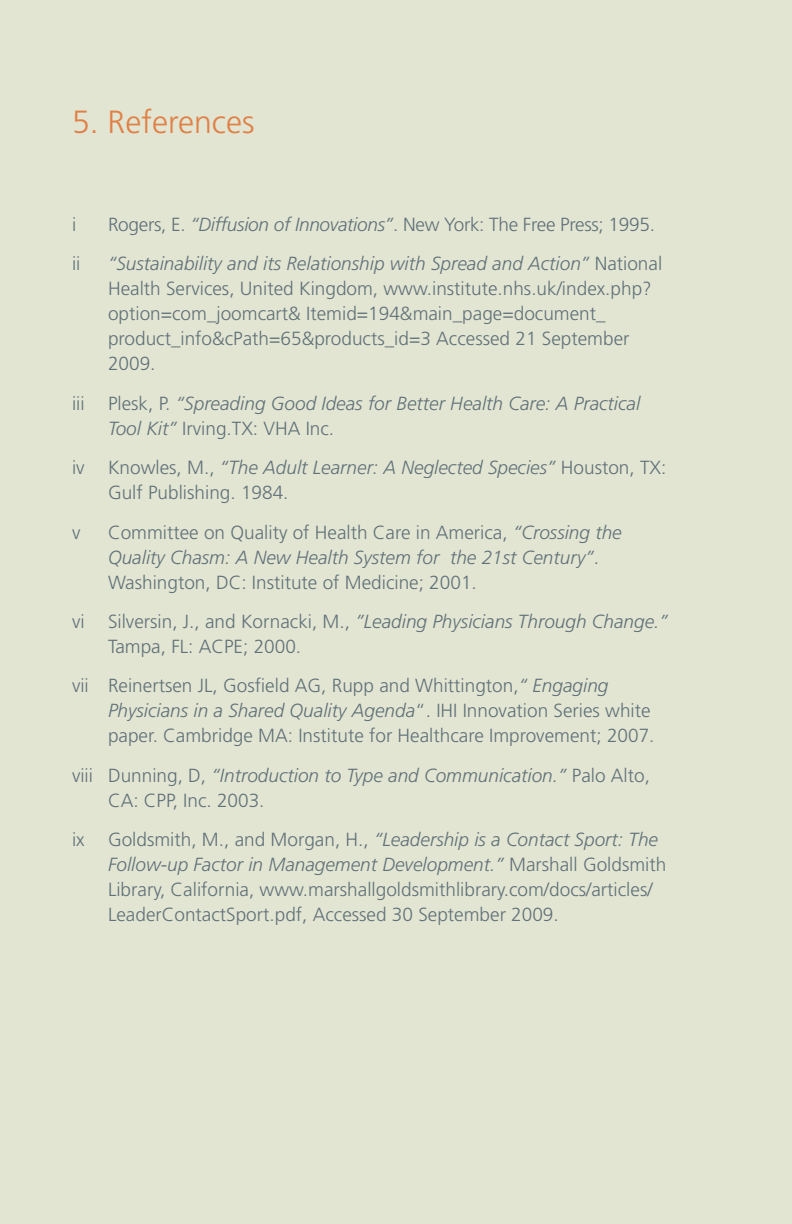
<style>
.page{position:relative;width:792px;height:1224px;background:#e1e5d2}
.page>*{position:absolute;margin:0;border:0;box-sizing:border-box;transform-origin:0 0}
.t1{font:300 32px "Frutiger";color:#e08046}
.t2{font:300 19px/25px "Frutiger";color:#627179}
.t3{font:italic 300 19px/25px "Frutiger";color:#627179}
.s1{font-style:italic}
.s2{font-style:normal}
</style>
<div class="page">
<h1 class="t1" style="left:72px;top:104px;width:184px">5. References</h1>
<p class="t2" style="left:72px;top:212px;width:6px">i</p>
<p class="t2" style="left:108px;top:212px;width:548px">Rogers, E. <span class="s1">“Diffusion of Innovations”</span>. New York: The Free Press; 1995.</p>
<p class="t2" style="left:72px;top:251px;width:10px">ii</p>
<p class="t2" style="left:108px;top:251px;width:556px"><span class="s1">“Sustainability and its Relationship with Spread and Action”</span> National Health Services, United Kingdom, www.institute.nhs.uk/index.php? option=com_joomcart&amp; Itemid=194&amp;main_page=document_ product_info&amp;cPath=65&amp;products_id=3 Accessed 21 September 2009.</p>
<p class="t3" style="left:108px;top:391px;width:534px;text-indent:-36px"><span class="s2">iii Plesk, P.</span> “Spreading Good Ideas for Better Health Care: A Practical<br>Tool Kit” <span class="s2">Irving.TX: VHA Inc.</span></p>
<p class="t2" style="left:108px;top:455px;width:560px;text-indent:-36px">iv Knowles, M., <span class="s1">“The Adult Learner: A Neglected Species”</span> Houston, TX:<br>Gulf Publishing. 1984.</p>
<p class="t2" style="left:72px;top:519px;width:10px">v</p>
<p class="t2" style="left:108px;top:519px;width:515px">Committee on Quality of Health Care in America, <span class="s1">“Crossing the<br>Quality Chasm: A New Health System for the 21st Century”</span>.<br>Washington, DC: Institute of Medicine; 2001.</p>
<p class="t2" style="left:108px;top:609px;width:561px;text-indent:-36px">vi Silversin, J., and Kornacki, M., <span class="s1">”Leading Physicians Through Change.”<br></span>Tampa, FL: ACPE; 2000.</p>
<p class="t2" style="left:108px;top:673px;width:548px;text-indent:-36px">vii Reinertsen JL, Gosfield AG, Rupp and Whittington,<span class="s1">“ Engaging<br>Physicians in a Shared Quality Agenda</span>“. IHI Innovation Series white paper. Cambridge MA: Institute for Healthcare Improvement; 2007.</p>
<p class="t2" style="left:108px;top:763px;width:543px;text-indent:-36px">viii Dunning, D, <span class="s1">“Introduction to Type and Communication.”</span> Palo Alto,<br>CA: CPP, Inc. 2003.</p>
<p class="t2" style="left:108px;top:827px;width:560px;text-indent:-36px">ix Goldsmith, M., and Morgan, H., <span class="s1">“Leadership is a Contact Sport: The Follow-up Factor in Management Development.”</span> Marshall Goldsmith Library, California, www.marshallgoldsmithlibrary.com/docs/articles/ LeaderContactSport.pdf, Accessed 30 September 2009.</p>
</div>
